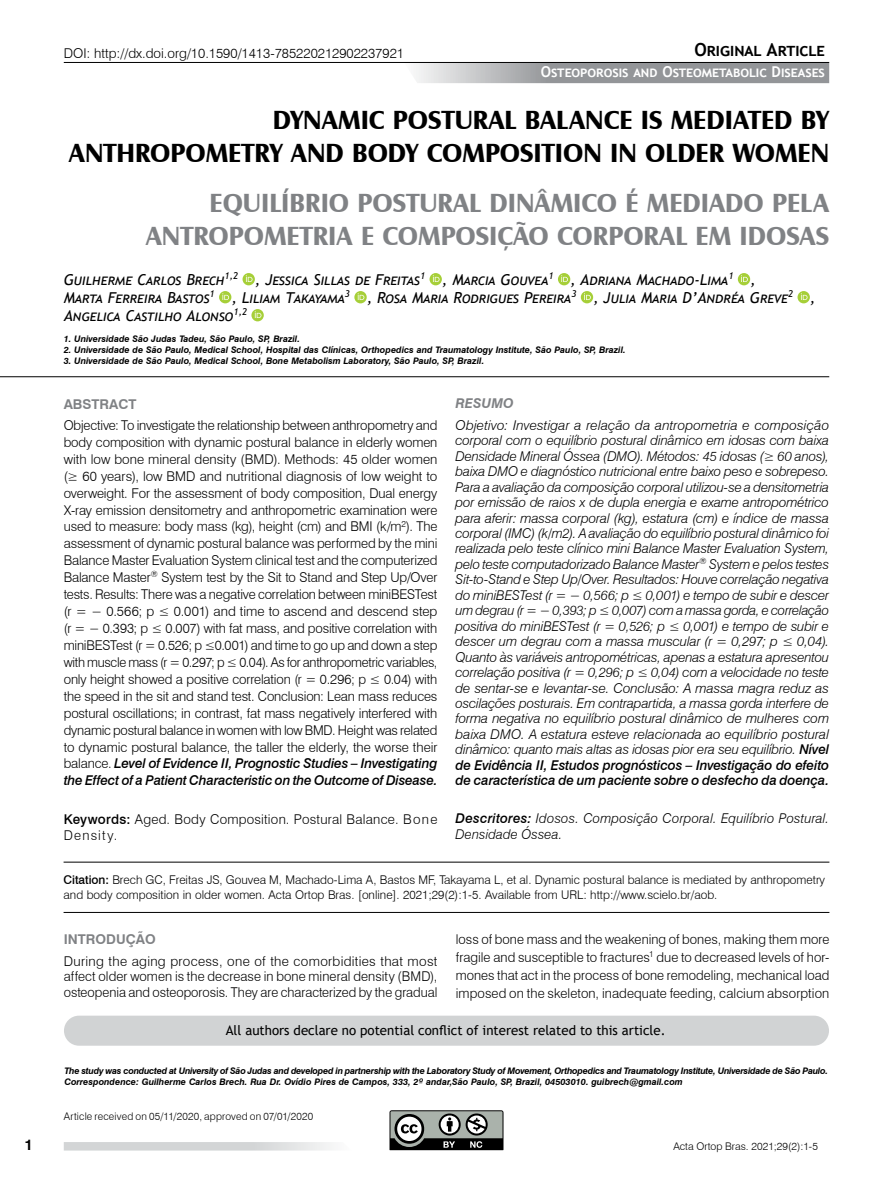
<style>
.page{position:relative;width:893px;height:1191px;background:#fff}
.page>*{position:absolute;margin:0;border:0;box-sizing:border-box;transform-origin:0 0}
.t1{font:700 27px/33px "Castle T";color:#808285;text-align:right}
.t2{font:700 27px/33px "Castle T";color:#000;text-align:right}
.t3{font:700 18px "Trebuchet MS";color:#000}
.t4{font:italic 15px/18px "Trebuchet MS";color:#000}
.t5{font:700 15px "Trebuchet MS";color:#fff}
.t6{font:700 15px "Swiss 721 BT";color:#000}
.t7{font:300 13.5px/17px "Swiss 721 BT";color:#000;text-align:justify}
.t8{font:italic 300 13.5px/15.5px "Swiss 721 BT";letter-spacing:.005em;color:#000;text-align:justify}
.t9{font:13.5px "Trebuchet MS";color:#000}
.t10{font:300 13.5px/17px "Swiss 721 BT";letter-spacing:.02em;color:#000}
.t11{font:700 13.5px "Swiss 721 BT";color:#808285}
.t12{font:italic 700 13.5px "Swiss 721 BT";color:#808285}
.t13{font:300 12px/15px "Swiss 721 BT";color:#000}
.t14{font:300 10.5px "Swiss 721 BT";letter-spacing:.015em;color:#000}
.t15{font:italic 700 9px/10.8px "Swiss 721 BT";letter-spacing:-.025em;color:#000}
.t16{font:italic 700 9px "Swiss 721 BT";color:#000}
.s1{font-weight:500;font-style:italic}
.s2{font-weight:500}
</style>
<div class="page">
<svg style="left:416px;top:63px;width:413px;height:20px;background:#a2a4a7"></svg>
<svg style="left:389px;top:1110px;width:114px;height:40px;background:#737673"></svg>
<svg style="left:64px;top:1142px;width:267px;height:8px;background:#d8d9da"></svg>
<hr style="left:64px;top:62px;width:765px;height:1px;background:#000">
<div style="left:243px;top:273px;width:12px;height:12px;background:#a6cf38;border-radius:50%"></div>
<svg style="left:246px;top:275px;width:7px;height:7px"></svg>
<div style="left:430px;top:273px;width:12px;height:12px;background:#a6cf38;border-radius:50%"></div>
<svg style="left:433px;top:275px;width:6px;height:7px"></svg>
<div style="left:558px;top:273px;width:12px;height:12px;background:#a6cf38;border-radius:50%"></div>
<svg style="left:561px;top:275px;width:7px;height:7px"></svg>
<div style="left:738px;top:273px;width:12px;height:12px;background:#a6cf38;border-radius:50%"></div>
<svg style="left:741px;top:275px;width:7px;height:7px"></svg>
<div style="left:219px;top:291px;width:12px;height:12px;background:#a6cf38;border-radius:50%"></div>
<svg style="left:222px;top:293px;width:7px;height:7px"></svg>
<svg style="left:354px;top:291px;width:13px;height:12px"></svg>
<svg style="left:358px;top:293px;width:6px;height:7px"></svg>
<div style="left:581px;top:291px;width:12px;height:12px;background:#a6cf38;border-radius:50%"></div>
<svg style="left:584px;top:293px;width:7px;height:7px"></svg>
<svg style="left:797px;top:291px;width:13px;height:12px"></svg>
<svg style="left:801px;top:293px;width:6px;height:7px"></svg>
<svg style="left:251px;top:309px;width:13px;height:12px"></svg>
<svg style="left:255px;top:311px;width:6px;height:7px"></svg>
<hr style="left:0;top:376px;width:829px;height:1px;background:#000">
<hr style="left:64px;top:861px;width:765px;height:1px;background:#000">
<hr style="left:64px;top:912px;width:765px;height:1px;background:#000">
<div style="left:64px;top:1015px;width:765px;height:30px;background:#d1d3d4;border-radius:15px"></div>
<p class="t7" style="left:64px;top:45px;width:342px">DOI: http://dx.doi.org/10.1590/1413-785220212902237921</p>
<h2 class="t3" style="left:694px;top:39px;width:132px">Original Article</h2>
<p class="t5" style="left:541px;top:63px;width:286px">Osteoporosis and Osteometabolic Diseases</p>
<h1 class="t2" style="left:69px;top:104px;width:762px">DYNAMIC POSTURAL BALANCE IS MEDIATED BY<br>ANTHROPOMETRY AND BODY COMPOSITION IN OLDER WOMEN</h1>
<h1 class="t1" style="left:146px;top:187px;width:685px">EQUILÍBRIO POSTURAL DINÂMICO É MEDIADO PELA<br>ANTROPOMETRIA E COMPOSIÇÃO CORPORAL EM IDOSAS</h1>
<p class="t4" style="left:64px;top:270px;width:753px">Guilherme Carlos Brech<sup>1,2</sup> , Jessica Sillas de Freitas<sup>1</sup> , Marcia Gouvea<sup>1</sup> , Adriana Machado-Lima<sup>1</sup> ,<br>Marta Ferreira Bastos<sup>1</sup> , Liliam Takayama<sup>3</sup> , Rosa Maria Rodrigues Pereira<sup>3</sup> , Julia Maria D’Andréa Greve<sup>2</sup> ,<br>Angelica Castilho Alonso<sup>1,2</sup></p>
<p class="t16" style="left:64px;top:333px;width:238px">1. Universidade São Judas Tadeu, São Paulo, SP, Brazil.</p>
<p class="t16" style="left:64px;top:344px;width:563px">2. Universidade de São Paulo, Medical School, Hospital das Clínicas, Orthopedics and Traumatology Institute, São Paulo, SP, Brazil.</p>
<p class="t16" style="left:64px;top:355px;width:422px">3. Universidade de São Paulo, Medical School, Bone Metabolism Laboratory, São Paulo, SP, Brazil.</p>
<p class="t11" style="left:64px;top:396px;width:74px">ABSTRACT</p>
<p class="t7" style="left:64px;top:416px;width:375px">Objective: To investigate the relationship between anthropometry and body composition with dynamic postural balance in elderly women with low bone mineral density (BMD). Methods: 45 older women (≥ 60 years), low BMD and nutritional diagnosis of low weight to overweight. For the assessment of body composition, Dual energy X-ray emission densitometry and anthropometric examination were used to measure: body mass (kg), height (cm) and BMI (k/m<sup>2</sup>). The assessment of dynamic postural balance was performed by the mini Balance Master Evaluation System clinical test and the computerized Balance Master<sup>®</sup> System test by the Sit to Stand and Step Up/Over tests. Results: There was a negative correlation between miniBESTest (r = − 0.566; p ≤ 0.001) and time to ascend and descend step (r = − 0.393; p ≤ 0.007) with fat mass, and positive correlation with miniBESTest (r = 0.526; p ≤0.001) and time to go up and down a step with muscle mass (r = 0.297; p ≤ 0.04). As for anthropometric variables, only height showed a positive correlation (r = 0.296; p ≤ 0.04) with the speed in the sit and stand test. Conclusion: Lean mass reduces postural oscillations; in contrast, fat mass negatively interfered with dynamic postural balance in women with low BMD. Height was related to dynamic postural balance, the taller the elderly, the worse their balance. <span class="s1">Level of Evidence II, Prognostic Studies – Investigating the Effect of a Patient Characteristic on the Outcome of Disease.</span></p>
<p class="t10" style="left:64px;top:810px;width:375px"><span class="s2">Keywords:</span> Aged. Body Composition. Postural Balance. Bone<br>Density.</p>
<p class="t12" style="left:455px;top:395px;width:60px">RESUMO</p>
<p class="t8" style="left:455px;top:417px;width:375px">Objetivo: Investigar a relação da antropometria e composição corporal com o equilíbrio postural dinâmico em idosas com baixa Densidade Mineral Óssea (DMO). Métodos: 45 idosas (≥ 60 anos), baixa DMO e diagnóstico nutricional entre baixo peso e sobrepeso.<br>Para a avaliação da composição corporal utilizou-se a densitometria por emissão de raios x de dupla energia e exame antropométrico para aferir: massa corporal (kg), estatura (cm) e índice de massa corporal (IMC) (k/m2). A avaliação do equilíbrio postural dinâmico foi realizada pelo teste clínico mini Balance Master Evaluation System, pelo teste computadorizado Balance Master<sup>®</sup> System e pelos testes Sit-to-Stand e Step Up/Over. Resultados: Houve correlação negativa do miniBESTest (r = − 0,566; p ≤ 0,001) e tempo de subir e descer um degrau (r = − 0,393; p ≤ 0,007) com a massa gorda, e correlação positiva do miniBESTest (r = 0,526; p ≤ 0,001) e tempo de subir e descer um degrau com a massa muscular (r = 0,297; p ≤ 0,04).<br>Quanto às variáveis antropométricas, apenas a estatura apresentou correlação positiva (r = 0,296; p ≤ 0,04) com a velocidade no teste de sentar-se e levantar-se. Conclusão: A massa magra reduz as oscilações posturais. Em contrapartida, a massa gorda interfere de forma negativa no equilíbrio postural dinâmico de mulheres com baixa DMO. A estatura esteve relacionada ao equilíbrio postural dinâmico: quanto mais altas as idosas pior era seu equilíbrio. <span class="s2">Nível de Evidência II, Estudos prognósticos – Investigação do efeito de característica de um paciente sobre o desfecho da doença.</span></p>
<p class="t8" style="left:455px;top:810px;width:375px;line-height:15.9px"><span class="s2">Descritores:</span> Idosos. Composição Corporal. Equilíbrio Postural.<br>Densidade Óssea.</p>
<p class="t13" style="left:64px;top:872px;width:763px"><span class="s2">Citation:</span> Brech GC, Freitas JS, Gouvea M, Machado-Lima A, Bastos MF, Takayama L, et al. Dynamic postural balance is mediated by anthropometry and body composition in older women. Acta Ortop Bras. [online]. 2021;29(2):1-5. Available from URL: http://www.scielo.br/aob.</p>
<p class="t11" style="left:64px;top:931px;width:93px">INTRODUÇÃO</p>
<p class="t7" style="left:64px;top:953px;width:375px;line-height:15.5px">During the aging process, one of the comorbidities that most affect older women is the decrease in bone mineral density (BMD), osteopenia and osteoporosis. They are characterized by the gradual</p>
<p class="t7" style="left:456px;top:930px;width:375px;line-height:18px">loss of bone mass and the weakening of bones, making them more fragile and susceptible to fractures<sup>1</sup> due to decreased levels of hor&shy;mones that act in the process of bone remodeling, mechanical load imposed on the skeleton, inadequate feeding, calcium absorption</p>
<p class="t9" style="left:226px;top:1022px;width:441px">All authors declare no potential conflict of interest related to this article.</p>
<p class="t15" style="left:64px;top:1065px;width:765px">The study was conducted at University of São Judas and developed in partnership with the Laboratory Study of Movement, Orthopedics and Traumatology Institute, Universidade de São Paulo.<br>Correspondence: Guilherme Carlos Brech. Rua Dr. Ovídio Pires de Campos, 333, 2º andar,São Paulo, SP, Brazil, 04503010. guibrech@gmail.com</p>
<p class="t14" style="left:64px;top:1109px;width:251px">Article received on 05/11/2020, approved on 07/01/2020</p>
<p class="t6" style="left:24px;top:1136px;width:10px">1</p>
<p class="t14" style="left:673px;top:1140px;width:146px">Acta Ortop Bras. 2021;29(2):1-5</p>
</div>
